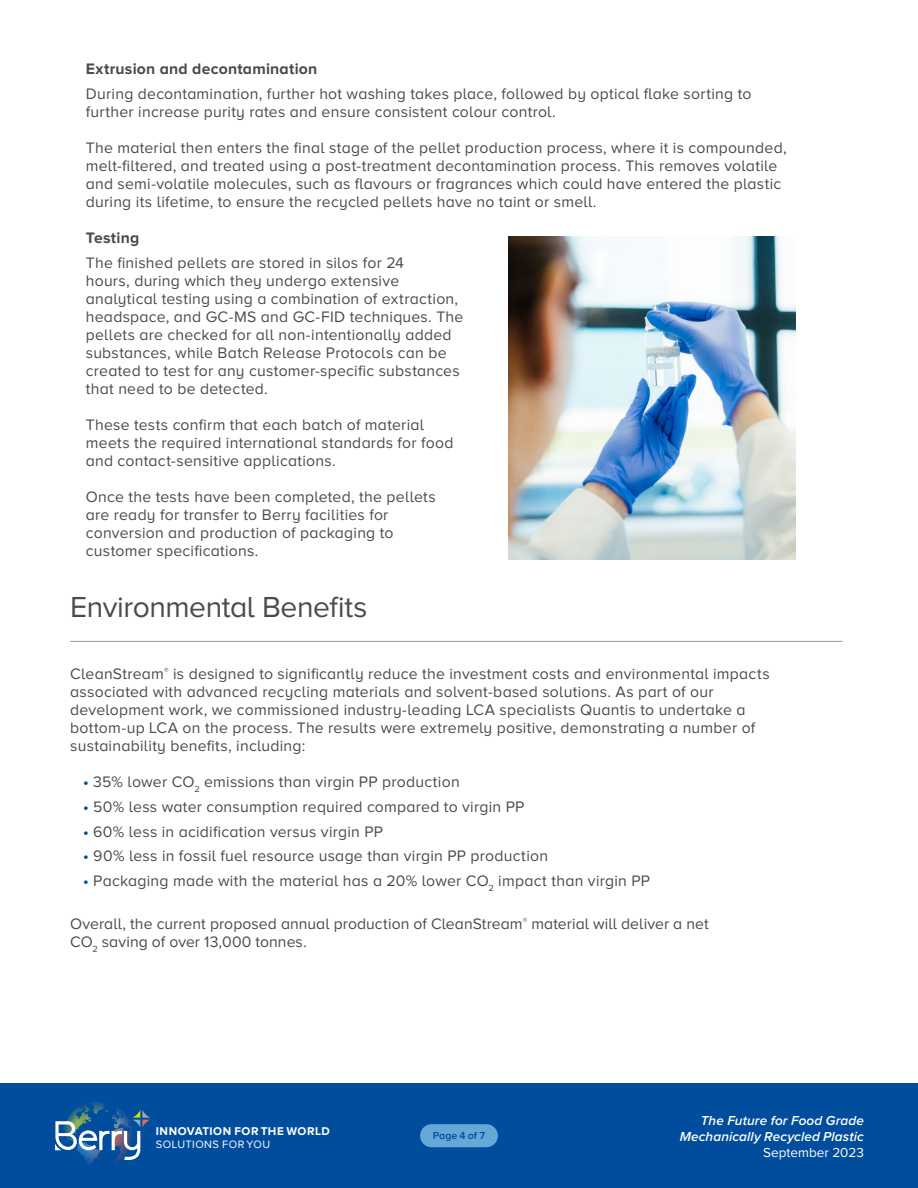
<style>
.page{position:relative;width:918px;height:1188px;background:#fff}
.page>*{position:absolute;margin:0;border:0;box-sizing:border-box;transform-origin:0 0}
.t1{font:30px "Proxima Nova A";letter-spacing:-.015em;color:#4b4b4d}
.t2{font:15.75px/18px "Proxima Nova A";letter-spacing:.015em;color:#4b4b4d}
.t3{font:700 15.75px "Proxima Nova A";letter-spacing:.015em;color:#4b4b4d}
.t4{font:italic 600 13.5px/16.2px "Proxima Nova";letter-spacing:.01em;color:#fff;text-align:right}
.t5{font:13.5px "Proxima Nova A";color:#fff}
.t6{font:700 11.7px "Proxima Nova A";letter-spacing:.045em;color:#fff}
.t7{font:11.1px "Proxima Nova A";letter-spacing:.04em;color:#fff}
.t8{font:600 10.5px "Proxima Nova A";letter-spacing:-.005em;color:#004c9d}
.s1{font-weight:600;color:#004c9d}
</style>
<div class="page">
<div style="left:0;top:1083px;width:918px;height:105px;background:#004c9d"></div>
<div style="left:420px;top:1124px;width:78px;height:23px;background:#66a8d8;border-radius:12px"></div>
<svg style="left:55px;top:1102px;width:95px;height:58px"></svg>
<img style="left:509px;top:237px;width:287px;height:322px">
<hr style="left:70px;top:641px;width:772px;height:1px;background:#9c9897">
<p class="t3" style="left:86px;top:60px;width:233px">Extrusion and decontamination</p>
<p class="t2" style="left:86px;top:85px;width:667px">During decontamination, further hot washing takes place, followed by optical flake sorting to further increase purity rates and ensure consistent colour control.</p>
<p class="t2" style="left:86px;top:139px;width:702px">The material then enters the final stage of the pellet production process, where it is compounded, melt-filtered, and treated using a post-treatment decontamination process. This removes volatile and semi-volatile molecules, such as flavours or fragrances which could have entered the plastic during its lifetime, to ensure the recycled pellets have no taint or smell.</p>
<p class="t3" style="left:86px;top:229px;width:55px">Testing</p>
<p class="t2" style="left:86px;top:253px;width:379px">The finished pellets are stored in silos for 24<br>hours, during which they undergo extensive analytical testing using a combination of extraction, headspace, and GC-MS and GC-FID techniques. The pellets are checked for all non-intentionally added substances, while Batch Release Protocols can be created to test for any customer-specific substances that need to be detected.</p>
<p class="t2" style="left:86px;top:415px;width:369px">These tests confirm that each batch of material meets the required international standards for food and contact-sensitive applications.</p>
<p class="t2" style="left:86px;top:487px;width:351px">Once the tests have been completed, the pellets are ready for transfer to Berry facilities for conversion and production of packaging to customer specifications.</p>
<h1 class="t1" style="left:70px;top:590px;width:299px">Environmental Benefits</h1>
<p class="t2" style="left:70px;top:665px;width:701px">CleanStream<sup>®</sup> is designed to significantly reduce the investment costs and environmental impacts associated with advanced recycling materials and solvent-based solutions. As part of our development work, we commissioned industry-leading LCA specialists Quantis to undertake a bottom-up LCA on the process. The results were extremely positive, demonstrating a number of sustainability benefits, including:</p>
<p class="t2" style="left:83px;top:773px;width:378px"><span class="s1">•</span> 35% lower CO<sub>2</sub> emissions than virgin PP production</p>
<p class="t2" style="left:83px;top:798px;width:443px"><span class="s1">•</span> 50% less water consumption required compared to virgin PP</p>
<p class="t2" style="left:83px;top:822px;width:302px"><span class="s1">•</span> 60% less in acidification versus virgin PP</p>
<p class="t2" style="left:83px;top:847px;width:466px"><span class="s1">•</span> 90% less in fossil fuel resource usage than virgin PP production</p>
<p class="t2" style="left:83px;top:872px;width:569px"><span class="s1">•</span> Packaging made with the material has a 20% lower CO<sub>2</sub> impact than virgin PP</p>
<p class="t2" style="left:70px;top:915px;width:640px">Overall, the current proposed annual production of CleanStream<sup>®</sup> material will deliver a net<br>CO<sub>2</sub> saving of over 13,000 tonnes.</p>
<p class="t6" style="left:156px;top:1125px;width:175px">INNOVATION FOR THE WORLD</p>
<p class="t7" style="left:156px;top:1139px;width:116px">SOLUTIONS FOR YOU</p>
<p class="t8" style="left:433px;top:1130px;width:54px">Page 4 of 7</p>
<p class="t4" style="left:680px;top:1112px;width:186px">The Future for Food Grade<br>Mechanically Recycled Plastic</p>
<p class="t5" style="left:763px;top:1145px;width:102px">September 2023</p>
</div>
